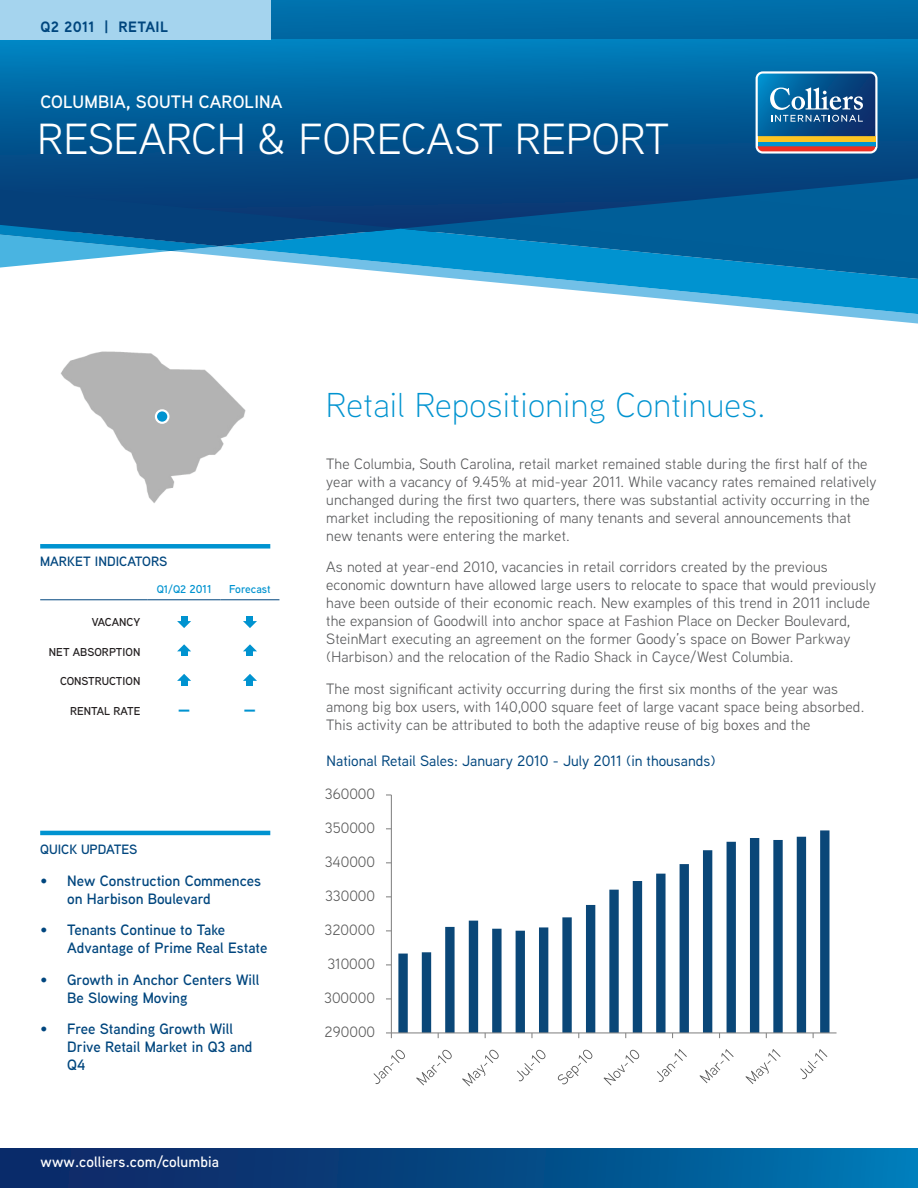
<style>
.page{position:relative;width:918px;height:1188px;background:#fff}
.page>*{position:absolute;margin:0;border:0;box-sizing:border-box;transform-origin:0 0}
.t1{font:43.5px "Aaux Next";color:#fff}
.t2{font:300 34.5px "Aaux Next";letter-spacing:.01em;color:#0093d0}
.t3{font:600 18px "Aaux Next";letter-spacing:.01em;color:#fff}
.t4{font:900 16.35px "Aaux Next";color:#0093d0}
.t5{font:15px/18px "Aaux Next";letter-spacing:.01em;color:#57585a}
.t6{font:600 15px/18px "Aaux Next";color:#00467e}
.t7{font:500 15px "Aaux Next";color:#00467e}
.t8{font:15px "Aaux Next";letter-spacing:.005em;color:#595959}
.t9{font:600 15px "Aaux Next";letter-spacing:-.01em;color:#fff}
.t10{font:700 15px "Aaux Next";letter-spacing:.02em;color:#00467e}
.t11{font:600 13.5px "Aaux Next";color:#00467e}
.t12{font:600 11.4px "Aaux Next";color:#231f20}
.t13{font:600 11.4px "Aaux Next";color:#0093d0}
.t14{font:600 10.95px "Aaux Next";color:#0093d0}
.s1{font-size:11.4px}
</style>
<div class="page">
<svg style="left:0;top:39px;width:918px;height:151px;background:#015f9b"></svg>
<svg style="left:821px;top:314px;width:97px;height:10px"></svg>
<svg style="left:347px;top:268px;width:571px;height:46px"></svg>
<svg style="left:401px;top:178px;width:517px;height:101px;background:#05649e"></svg>
<svg style="left:0;top:190px;width:401px;height:78px;background:#296fa2"></svg>
<div style="left:0;top:1149px;width:918px;height:39px;background:linear-gradient(to right,#0e1f5d,#0075b0)"></div>
<svg style="left:756px;top:71px;width:122px;height:83px;background:#4c7796"></svg>
<hr style="left:40px;top:599px;width:108px;height:1px;background:#00467e">
<hr style="left:148px;top:599px;width:72px;height:1px;background:#00467e">
<hr style="left:220px;top:599px;width:59px;height:1px;background:#00467e">
<svg style="left:177px;top:621px;width:14px;height:7px"></svg>
<div style="left:181px;top:616px;width:6px;height:7px;background:#0093d0"></div>
<svg style="left:243px;top:621px;width:14px;height:7px"></svg>
<div style="left:247px;top:616px;width:6px;height:7px;background:#0093d0"></div>
<svg style="left:177px;top:644px;width:14px;height:12px"></svg>
<svg style="left:243px;top:644px;width:14px;height:12px"></svg>
<svg style="left:177px;top:674px;width:14px;height:11px"></svg>
<svg style="left:243px;top:674px;width:14px;height:11px"></svg>
<div style="left:40px;top:544px;width:230px;height:5px;background:#0093d0"></div>
<hr style="left:40px;top:831px;width:230px;height:4px;background:#0093d0">
<div style="left:0;top:0;width:918px;height:39px;background:#006ba6"></div>
<div style="left:0;top:0;width:271px;height:39px;background:#a5d4ee"></div>
<svg style="left:373px;top:794px;width:464px;height:293px"></svg>
<img style="left:60px;top:351px;width:186px;height:152px">
<div style="left:156px;top:410px;width:12px;height:13px;background:#0093d0;border-radius:50%"></div>
<div style="left:155px;top:409px;width:14px;height:15px;border:2px solid #fff;border-radius:50%"></div>
<p class="t10" style="left:40px;top:16px;width:129px">Q2 2011 | Retail</p>
<p class="t3" style="left:40px;top:89px;width:244px">Columbia, South Carolina</p>
<h1 class="t1" style="left:38px;top:109px;width:633px">research &amp; forecast Report</h1>
<p class="t11" style="left:40px;top:552px;width:127px">market indicators</p>
<p class="t12" style="left:92px;top:614px;width:50px">VACAN CY</p>
<p class="t14" style="left:157px;top:582px;width:56px">Q1/Q2 <span class="s1">2011</span></p>
<p class="t13" style="left:229px;top:581px;width:43px">Forecast</p>
<p class="t12" style="left:49px;top:644px;width:8px">NET</p>
<p class="t12" style="left:73px;top:644px;width:29px">ABSORPTION</p>
<p class="t12" style="left:60px;top:673px;width:82px">construction</p>
<p class="t12" style="left:70px;top:703px;width:72px">rental rate</p>
<p class="t4" style="left:178px;top:697px;width:14px">—</p>
<p class="t4" style="left:244px;top:697px;width:14px">—</p>
<p class="t11" style="left:40px;top:840px;width:97px">Quick updates</p>
<p class="t6" style="left:67px;top:871px;width:196px;text-indent:-27px">• New Construction Commences on Harbison Boulevard</p>
<p class="t6" style="left:67px;top:921px;width:202px;text-indent:-27px">• Tenants Continue to Take<br>Advantage of Prime Real Estate</p>
<p class="t6" style="left:67px;top:970px;width:194px;text-indent:-27px">• Growth in Anchor Centers Will<br>Be Slowing Moving</p>
<p class="t6" style="left:67px;top:1020px;width:187px;text-indent:-27px">• Free Standing Growth Will<br>Drive Retail Market in Q3 and<br>Q4</p>
<p class="t9" style="left:40px;top:1151px;width:180px">www.colliers.com/columbia</p>
<h2 class="t2" style="left:326px;top:382px;width:441px">Retail Repositioning Continues.</h2>
<p class="t5" style="left:326px;top:454px;width:552px">The Columbia, South Carolina, retail market remained stable during the first half of the year with a vacancy of 9.45% at mid-year 2011. While vacancy rates remained relatively unchanged during the first two quarters, there was substantial activity occurring in the market including the repositioning of many tenants and several announcements that new tenants were entering the market.</p>
<p class="t5" style="left:326px;top:558px;width:552px">As noted at year-end 2010, vacancies in retail corridors created by the previous economic downturn have allowed large users to relocate to space that would previously have been outside of their economic reach. New examples of this trend in 2011 include the expansion of Goodwill into anchor space at Fashion Place on Decker Boulevard, SteinMart executing an agreement on the former Goody’s space on Bower Parkway (Harbison) and the relocation of the Radio Shack in Cayce/West Columbia.</p>
<p class="t5" style="left:326px;top:679px;width:540px">The most significant activity occurring during the first six months of the year was among big box users, with 140,000 square feet of large vacant space being absorbed.<br>This activity can be attributed to both the adaptive reuse of big boxes and the</p>
<p class="t7" style="left:327px;top:751px;width:390px">National Retail Sales: January 2010 - July 2011 (in thousands)</p>
<p class="t8" style="left:325px;top:783px;width:52px">360000</p>
<p class="t8" style="left:325px;top:817px;width:52px">350000</p>
<p class="t8" style="left:325px;top:851px;width:52px">340000</p>
<p class="t8" style="left:325px;top:885px;width:52px">330000</p>
<p class="t8" style="left:325px;top:919px;width:52px">320000</p>
<p class="t8" style="left:327px;top:953px;width:49px">310000</p>
<p class="t8" style="left:324px;top:987px;width:52px">300000</p>
<p class="t8" style="left:325px;top:1021px;width:52px">290000</p>
</div>
